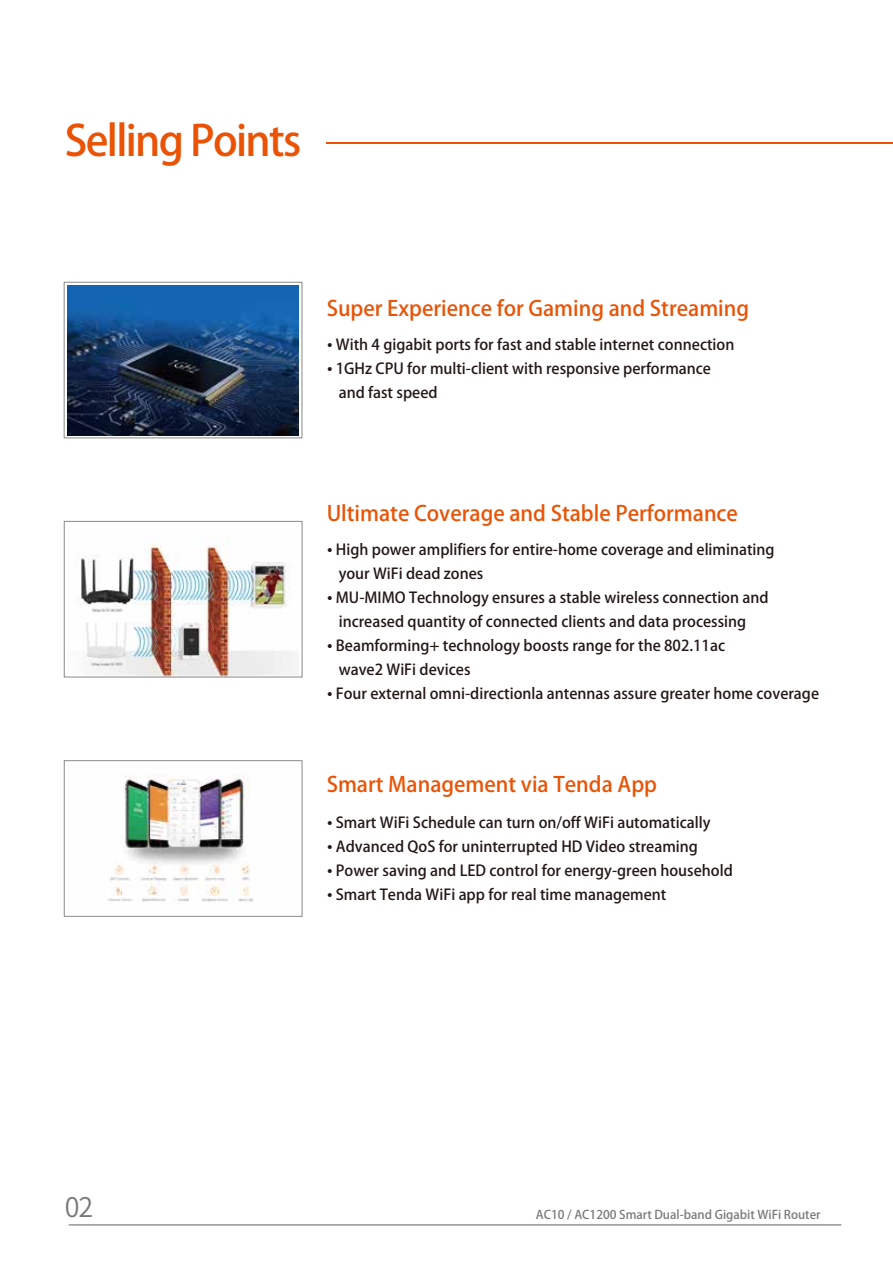
<style>
.page{position:relative;width:893px;height:1263px;background:#fff}
.page>*{position:absolute;margin:0;border:0;box-sizing:border-box;transform-origin:0 0}
.t1{font:42px "Ping Fang SC Light G Bpc EUC H";letter-spacing:-.04em;color:#ea5305}
.t2{font:27px "Source Han Sans CN";color:#7a7979}
.t3{font:21px "Ping Fang SC Regular G Bpc EUC H";color:#ea5305}
.t4{font:15px/24px "Ping Fang SC Regular G Bpc EUC H";color:#221815}
.t5{font:12px "Ping Fang SC Light G Bpc EUC H";color:#7a7979}
</style>
<div class="page">
<hr style="left:69px;top:1224px;width:772px;height:1px;background:#646363">
<hr style="left:327px;top:142px;width:566px;height:2px;background:#ea5305">
<img style="left:68px;top:286px;width:230px;height:150px">
<div style="left:64px;top:282px;width:238px;height:156px;border:1px solid #898989"></div>
<img style="left:75px;top:536px;width:223px;height:139px">
<div style="left:64px;top:521px;width:238px;height:156px;border:1px solid #898989"></div>
<img style="left:107px;top:774px;width:147px;height:128px">
<div style="left:64px;top:760px;width:238px;height:156px;border:1px solid #898989"></div>
<h1 class="t1" style="left:65px;top:116px;width:238px">Selling Points</h1>
<h3 class="t3" style="left:327px;top:295px;width:424px">Super Experience for Gaming and Streaming</h3>
<p class="t4" style="left:327px;top:333px;width:409px">• With 4 gigabit ports for fast and stable internet connection</p>
<p class="t4" style="left:339px;top:357px;width:374px;text-indent:-12px">• 1GHz CPU for multi-client with responsive performance and fast speed</p>
<h3 class="t3" style="left:327px;top:500px;width:413px">Ultimate Coverage and Stable Performance</h3>
<p class="t4" style="left:339px;top:538px;width:437px;text-indent:-12px">• High power amplifiers for entire-home coverage and eliminating your WiFi dead zones</p>
<p class="t4" style="left:339px;top:586px;width:431px;text-indent:-12px">• MU-MIMO Technology ensures a stable wireless connection and increased quantity of connected clients and data processing</p>
<p class="t4" style="left:339px;top:634px;width:388px;text-indent:-12px">• Beamforming+ technology boosts range for the 802.11ac wave2 WiFi devices</p>
<p class="t4" style="left:327px;top:682px;width:494px">• Four external omni-directionla antennas assure greater home coverage</p>
<h3 class="t3" style="left:327px;top:771px;width:332px">Smart Management via Tenda App</h3>
<p class="t4" style="left:327px;top:811px;width:385px">• Smart WiFi Schedule can turn on/off WiFi automatically</p>
<p class="t4" style="left:327px;top:835px;width:373px">• Advanced QoS for uninterrupted HD Video streaming</p>
<p class="t4" style="left:327px;top:859px;width:408px">• Power saving and LED control for energy-green household</p>
<p class="t4" style="left:327px;top:883px;width:341px">• Smart Tenda WiFi app for real time management</p>
<h2 class="t2" style="left:65px;top:1191px;width:30px">02</h2>
<p class="t5" style="left:536px;top:1207px;width:286px">AC10 / AC1200 Smart Dual-band Gigabit WiFi Router</p>
</div>
